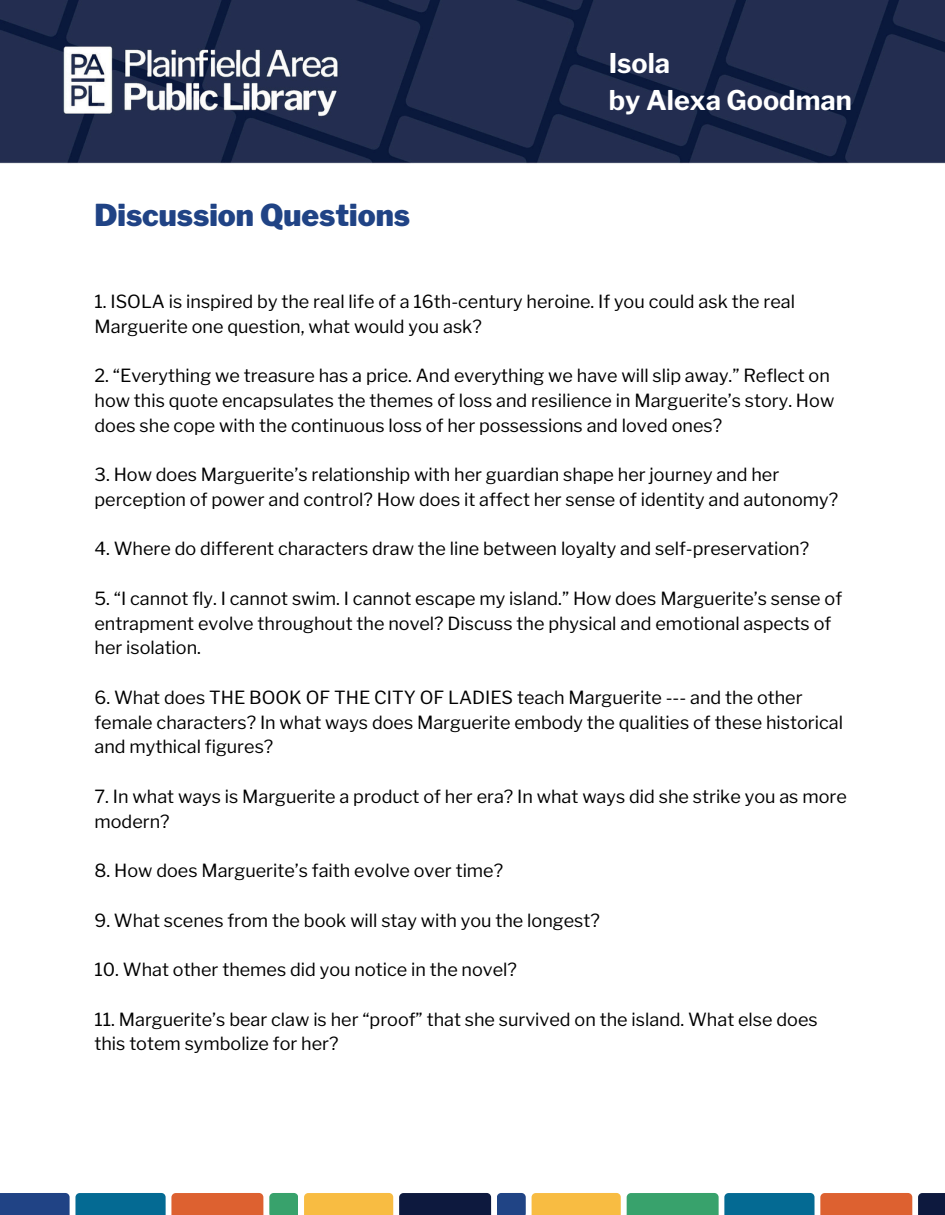
<style>
.page{position:relative;width:945px;height:1215px;background:#fff}
.page>*{position:absolute;margin:0;border:0;box-sizing:border-box;transform-origin:0 0}
.t1{font:900 30px "Libre Franklin";color:#204385}
.t2{font:700 27px/37.2px "Libre Franklin";color:#fff}
.t3{font:18px/24.8px "Libre Franklin";color:#000}
</style>
<div class="page">
<img style="left:0;top:0;width:945px;height:163px">
<svg style="left:0;top:1193px;width:263px;height:22px;background:#626372"></svg>
<svg style="left:269px;top:1193px;width:29px;height:22px"></svg>
<div style="left:304px;top:1193px;width:89px;height:22px;background:#f8bc42"></div>
<div style="left:399px;top:1193px;width:92px;height:22px;background:#0d193e"></div>
<svg style="left:497px;top:1193px;width:29px;height:22px"></svg>
<div style="left:532px;top:1193px;width:89px;height:22px;background:#f8bc42"></div>
<svg style="left:627px;top:1193px;width:285px;height:22px;background:#657f6b"></svg>
<div style="left:918px;top:1193px;width:27px;height:22px;background:#0d193e"></div>
<h2 class="t1" style="left:94px;top:197px;width:317px">Discussion Questions</h2>
<p class="t2" style="left:609px;top:44px;width:245px">Isola<br>by Alexa Goodman</p>
<h1 class="t3" style="left:94px;top:289px;width:702px">1. ISOLA is inspired by the real life of a 16th-century heroine. If you could ask the real<br>Marguerite one question, what would you ask?</h1>
<p class="t3" style="left:94px;top:363px;width:741px">2. “Everything we treasure has a price. And everything we have will slip away.” Reflect on how this quote encapsulates the themes of loss and resilience in Marguerite’s story. How does she cope with the continuous loss of her possessions and loved ones?</p>
<p class="t3" style="left:94px;top:462px;width:745px">3. How does Marguerite’s relationship with her guardian shape her journey and her perception of power and control? How does it affect her sense of identity and autonomy?</p>
<p class="t3" style="left:94px;top:537px;width:716px">4. Where do different characters draw the line between loyalty and self-preservation?</p>
<p class="t3" style="left:94px;top:586px;width:749px">5. “I cannot fly. I cannot swim. I cannot escape my island.” How does Marguerite’s sense of entrapment evolve throughout the novel? Discuss the physical and emotional aspects of her isolation.</p>
<p class="t3" style="left:94px;top:685px;width:750px">6. What does THE BOOK OF THE CITY OF LADIES teach Marguerite --- and the other female characters? In what ways does Marguerite embody the qualities of these historical and mythical figures?</p>
<p class="t3" style="left:94px;top:784px;width:754px">7. In what ways is Marguerite a product of her era? In what ways did she strike you as more modern?</p>
<p class="t3" style="left:94px;top:858px;width:410px">8. How does Marguerite’s faith evolve over time?</p>
<p class="t3" style="left:94px;top:908px;width:507px">9. What scenes from the book will stay with you the longest?</p>
<p class="t3" style="left:94px;top:957px;width:424px">10. What other themes did you notice in the novel?</p>
<p class="t3" style="left:94px;top:1007px;width:725px">11. Marguerite’s bear claw is her “proof” that she survived on the island. What else does this totem symbolize for her?</p>
</div>
